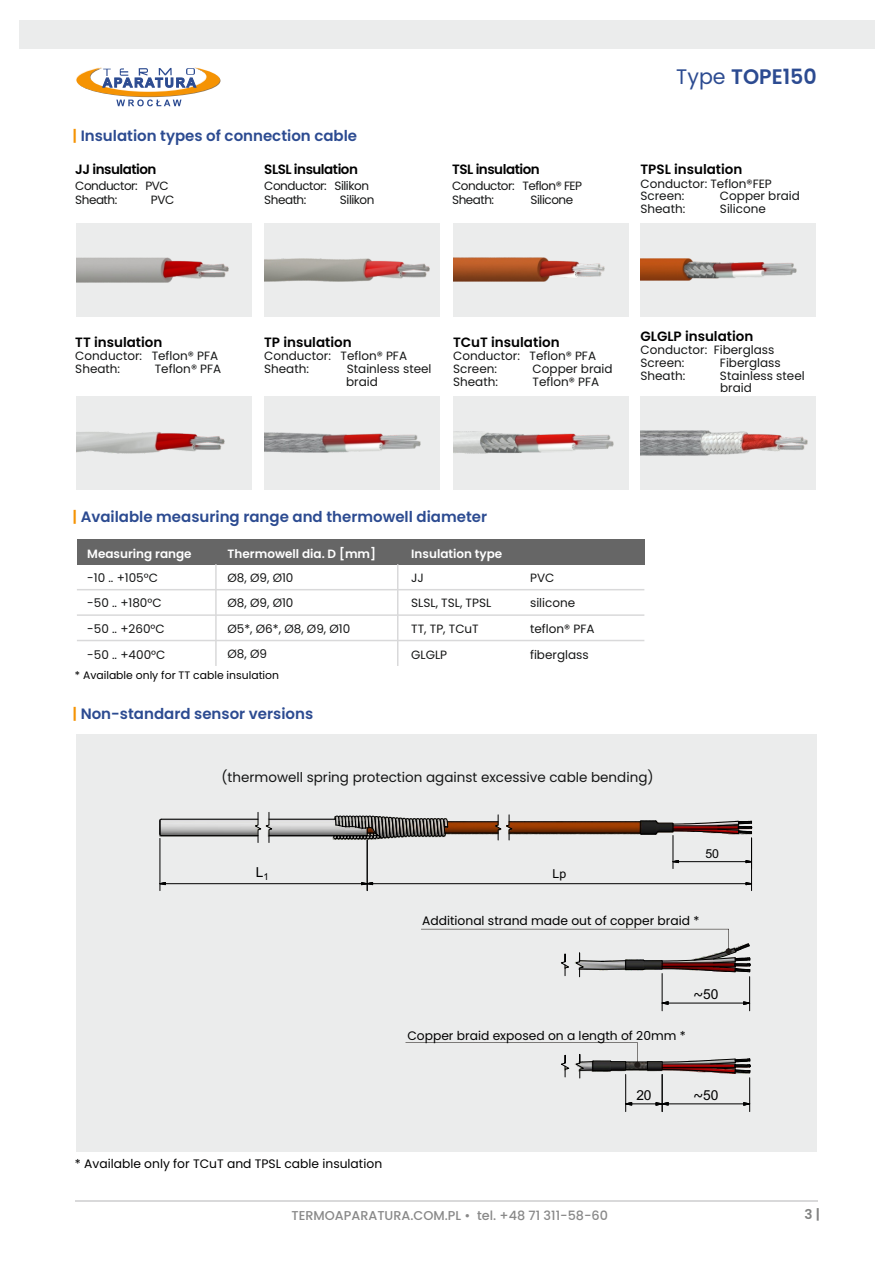
<style>
.page{position:relative;width:893px;height:1263px;background:#fff}
.page>*{position:absolute;margin:0;border:0;box-sizing:border-box;transform-origin:0 0}
.t1{font:600 21px "Poppins";color:#2c4b91}
.t2{font:600 15px "Poppins";color:#2c4b91}
.t3{font:13.8px "Arial";color:#000}
.t4{font:600 13.5px "Poppins";color:#000}
.t5{font:13.5px "Poppins";color:#151616}
.t6{font:600 13.5px "Poppins";letter-spacing:-.035em;color:#000}
.t7{font:600 13.5px "Poppins";color:#818281}
.t8{font:500 12.75px "Poppins";color:#898989}
.t9{font:12.3px "Poppins";color:#000}
.t10{font:12.3px "Arial";color:#000}
.t11{font:12px/12.8px "Poppins";color:#151616}
.t12{font:12px/14.5px "Poppins";letter-spacing:-.04em;color:#151616}
.t13{font:600 12px "Poppins";color:#fff}
.t14{font:10.8px "Poppins";color:#000}
.s1{font-weight:400}
.s2{color:#f59303}
.s3{font-family:"Tahoma";font-size:13.5px}
</style>
<div class="page">
<div style="left:77px;top:539px;width:567px;height:25px;background:#666"></div>
<hr style="left:215px;top:564px;width:2px;height:102px;background:#d9d9da">
<hr style="left:397px;top:564px;width:1px;height:102px;background:#d9d9da">
<hr style="left:77px;top:640px;width:567px;height:1px;background:#d9d9da">
<hr style="left:77px;top:614px;width:567px;height:2px;background:#d9d9da">
<hr style="left:77px;top:589px;width:567px;height:1px;background:#d9d9da">
<div style="left:76px;top:735px;width:741px;height:417px;background:#ebecec"></div>
<img style="left:160px;top:818px;width:591px;height:21px">
<hr style="left:269px;top:835px;width:98px;height:1px;background:#000">
<hr style="left:161px;top:819px;width:97px;height:1px;background:#000">
<hr style="left:161px;top:835px;width:97px;height:1px;background:#000">
<hr style="left:269px;top:819px;width:67px;height:1px;background:#000">
<svg style="left:160px;top:819px;width:2px;height:17px"></svg>
<hr style="left:509px;top:833px;width:131px;height:1px;background:#000">
<hr style="left:447px;top:821px;width:51px;height:1px;background:#000">
<hr style="left:445px;top:833px;width:53px;height:1px;background:#000">
<hr style="left:509px;top:821px;width:131px;height:1px;background:#000">
<svg style="left:640px;top:821px;width:112px;height:14px"></svg>
<svg style="left:254px;top:812px;width:19px;height:31px"></svg>
<svg style="left:494px;top:814px;width:19px;height:26px"></svg>
<svg style="left:159px;top:882px;width:7px;height:3px"></svg>
<hr style="left:165px;top:883px;width:197px;height:1px;background:#000">
<hr style="left:160px;top:838px;width:1px;height:53px;background:#000">
<svg style="left:333px;top:815px;width:116px;height:70px"></svg>
<svg style="left:745px;top:882px;width:8px;height:3px"></svg>
<hr style="left:373px;top:883px;width:373px;height:1px;background:#000">
<hr style="left:367px;top:840px;width:1px;height:51px;background:#000">
<hr style="left:751px;top:838px;width:1px;height:53px;background:#000">
<svg style="left:672px;top:860px;width:7px;height:3px"></svg>
<svg style="left:745px;top:860px;width:8px;height:3px"></svg>
<hr style="left:678px;top:861px;width:68px;height:1px;background:#000">
<hr style="left:751px;top:838px;width:1px;height:30px;background:#000">
<hr style="left:673px;top:835px;width:1px;height:33px;background:#000">
<svg style="left:743px;top:1102px;width:8px;height:4px"></svg>
<hr style="left:668px;top:1103px;width:76px;height:1px;background:#000">
<hr style="left:749px;top:1078px;width:1px;height:33px;background:#000">
<svg style="left:626px;top:1102px;width:43px;height:4px"></svg>
<hr style="left:662px;top:1074px;width:1px;height:37px;background:#000">
<hr style="left:625px;top:1074px;width:1px;height:37px;background:#000">
<svg style="left:743px;top:1001px;width:8px;height:4px"></svg>
<svg style="left:661px;top:1001px;width:8px;height:4px"></svg>
<hr style="left:668px;top:1003px;width:76px;height:1px;background:#000">
<hr style="left:749px;top:977px;width:1px;height:34px;background:#000">
<hr style="left:662px;top:973px;width:1px;height:38px;background:#000">
<svg style="left:421px;top:929px;width:330px;height:48px"></svg>
<svg style="left:405px;top:1042px;width:346px;height:36px"></svg>
<hr style="left:75px;top:1200px;width:742px;height:2px;background:#d9d9da">
<svg style="left:76px;top:67px;width:144px;height:39px"></svg>
<div style="left:19px;top:20px;width:855px;height:29px;background:#ebecec"></div>
<div style="left:77px;top:396px;width:175px;height:93px;background:#ebecec"></div>
<div style="left:265px;top:396px;width:175px;height:93px;background:#ebecec"></div>
<div style="left:77px;top:223px;width:175px;height:94px;background:#ebecec"></div>
<div style="left:640px;top:223px;width:176px;height:94px;background:#ebecec"></div>
<div style="left:265px;top:223px;width:175px;height:94px;background:#ebecec"></div>
<div style="left:453px;top:223px;width:176px;height:94px;background:#ebecec"></div>
<div style="left:640px;top:396px;width:176px;height:93px;background:#ebecec"></div>
<div style="left:453px;top:396px;width:176px;height:93px;background:#ebecec"></div>
<img style="left:453px;top:258px;width:151px;height:24px">
<img style="left:640px;top:259px;width:157px;height:22px">
<img style="left:77px;top:258px;width:152px;height:24px">
<img style="left:265px;top:259px;width:164px;height:22px">
<img style="left:265px;top:433px;width:156px;height:20px">
<img style="left:77px;top:432px;width:148px;height:22px">
<img style="left:453px;top:432px;width:160px;height:22px">
<img style="left:640px;top:430px;width:167px;height:25px">
<h1 class="t1" style="left:676px;top:62px;width:142px"><span class="s1">Type</span> TOPE150</h1>
<p class="t2" style="left:72px;top:125px;width:286px"><span class="s2">|</span> Insulation types of connection cable</p>
<p class="t6" style="left:75px;top:160px;width:83px">JJ insulation</p>
<p class="t12" style="left:75px;top:178px;width:95px">Conductor: PVC<br>Sheath:</p>
<p class="t6" style="left:264px;top:160px;width:95px">SLSL insulation</p>
<p class="t12" style="left:264px;top:178px;width:106px">Conductor: Silikon<br>Sheath:</p>
<p class="t12" style="left:340px;top:193px;width:36px">Silikon</p>
<p class="t11" style="left:151px;top:194px;width:25px">PVC</p>
<p class="t6" style="left:452px;top:160px;width:89px">TSL insulation</p>
<p class="t12" style="left:452px;top:178px;width:131px">Conductor: Teflon® FEP<br>Sheath:</p>
<p class="t12" style="left:531px;top:193px;width:44px">Silicone</p>
<p class="t4" style="left:640px;top:160px;width:104px">TPSL insulation</p>
<p class="t11" style="left:640px;top:177px;width:133px">Conductor: Teflon®FEP<br>Screen:</p>
<p class="t11" style="left:720px;top:190px;width:82px">Copper braid</p>
<p class="t11" style="left:640px;top:202px;width:46px">Sheath:</p>
<p class="t11" style="left:720px;top:202px;width:47px">Silicone</p>
<p class="t4" style="left:75px;top:333px;width:89px">TT insulation</p>
<p class="t11" style="left:75px;top:350px;width:144px">Conductor: Teflon® PFA<br>Sheath:</p>
<p class="t11" style="left:155px;top:362px;width:68px">Teflon® PFA</p>
<p class="t4" style="left:264px;top:333px;width:89px">TP insulation</p>
<p class="t11" style="left:264px;top:350px;width:144px">Conductor: Teflon® PFA<br>Sheath:</p>
<p class="t11" style="left:347px;top:362px;width:86px">Stainless steel</p>
<p class="t11" style="left:346px;top:375px;width:33px">braid</p>
<p class="t4" style="left:453px;top:333px;width:108px">TCuT insulation</p>
<p class="t11" style="left:453px;top:350px;width:144px">Conductor: Teflon® PFA<br>Screen:</p>
<p class="t11" style="left:533px;top:362px;width:82px">Copper braid</p>
<p class="t11" style="left:453px;top:375px;width:46px">Sheath:</p>
<p class="t11" style="left:533px;top:375px;width:68px">Teflon® PFA</p>
<p class="t4" style="left:640px;top:327px;width:114px">GLGLP insulation</p>
<p class="t11" style="left:640px;top:344px;width:135px">Conductor: Fiberglass<br>Screen:</p>
<p class="t11" style="left:720px;top:356px;width:62px">Fiberglass</p>
<p class="t11" style="left:640px;top:369px;width:46px">Sheath:</p>
<p class="t11" style="left:720px;top:369px;width:86px">Stainless steel</p>
<p class="t11" style="left:720px;top:381px;width:33px">braid</p>
<p class="t2" style="left:72px;top:506px;width:416px"><span class="s2">|</span> Available measuring range and thermowell diameter</p>
<p class="t13" style="left:87px;top:545px;width:106px">Measuring range</p>
<p class="t13" style="left:228px;top:545px;width:150px">Thermowell dia. D [mm]</p>
<p class="t13" style="left:411px;top:545px;width:93px">Insulation type</p>
<p class="t11" style="left:87px;top:571px;width:72px">-10 .. +105°C</p>
<p class="t11" style="left:227px;top:571px;width:67px">Ø8, Ø9, Ø10</p>
<p class="t11" style="left:411px;top:571px;width:14px">JJ</p>
<p class="t11" style="left:530px;top:571px;width:26px">PVC</p>
<p class="t11" style="left:87px;top:596px;width:76px">-50 .. +180°C</p>
<p class="t11" style="left:227px;top:596px;width:67px">Ø8, Ø9, Ø10</p>
<p class="t11" style="left:411px;top:596px;width:82px">SLSL, TSL, TPSL</p>
<p class="t11" style="left:530px;top:596px;width:47px">silicone</p>
<p class="t11" style="left:87px;top:622px;width:79px">-50 .. +260°C</p>
<p class="t11" style="left:227px;top:622px;width:124px">Ø5*, Ø6*, Ø8, Ø9, Ø10</p>
<p class="t11" style="left:411px;top:622px;width:69px">TT, TP, TCuT</p>
<p class="t11" style="left:530px;top:622px;width:66px">teflon® PFA</p>
<p class="t11" style="left:87px;top:648px;width:80px">-50 .. +400°C</p>
<p class="t11" style="left:227px;top:648px;width:41px">Ø8, Ø9</p>
<p class="t11" style="left:411px;top:648px;width:37px">GLGLP</p>
<p class="t11" style="left:530px;top:648px;width:60px">fiberglass</p>
<p class="t14" style="left:75px;top:668px;width:206px">* Available only for TT cable insulation</p>
<p class="t2" style="left:72px;top:703px;width:242px"><span class="s2">|</span> Non-standard sensor versions</p>
<p class="t5" style="left:221px;top:767px;width:434px">(thermowell spring protection against excessive cable bending)</p>
<p class="t3" style="left:256px;top:867px;width:14px">L<sub>1</sub></p>
<p class="t10" style="left:553px;top:869px;width:15px">Lp</p>
<p class="t10" style="left:705px;top:849px;width:15px">50</p>
<p class="t9" style="left:422px;top:912px;width:279px">Additional strand made out of copper braid *</p>
<p class="t3" style="left:693px;top:989px;width:26px"><span class="s3">~</span>50</p>
<p class="t9" style="left:407px;top:1027px;width:280px">Copper braid exposed on a length of 20mm *</p>
<p class="t9" style="left:75px;top:1155px;width:309px">* Available only for TCuT and TPSL cable insulation</p>
<p class="t3" style="left:636px;top:1090px;width:17px">20</p>
<p class="t3" style="left:694px;top:1090px;width:26px"><span class="s3">~</span>50</p>
<p class="t8" style="left:291px;top:1207px;width:318px">TERMOAPARATURA.COM.PL • tel. +48 71 311-58-60</p>
<p class="t7" style="left:802px;top:1205px;width:19px"><sup>3</sup>3 |</p>
</div>
